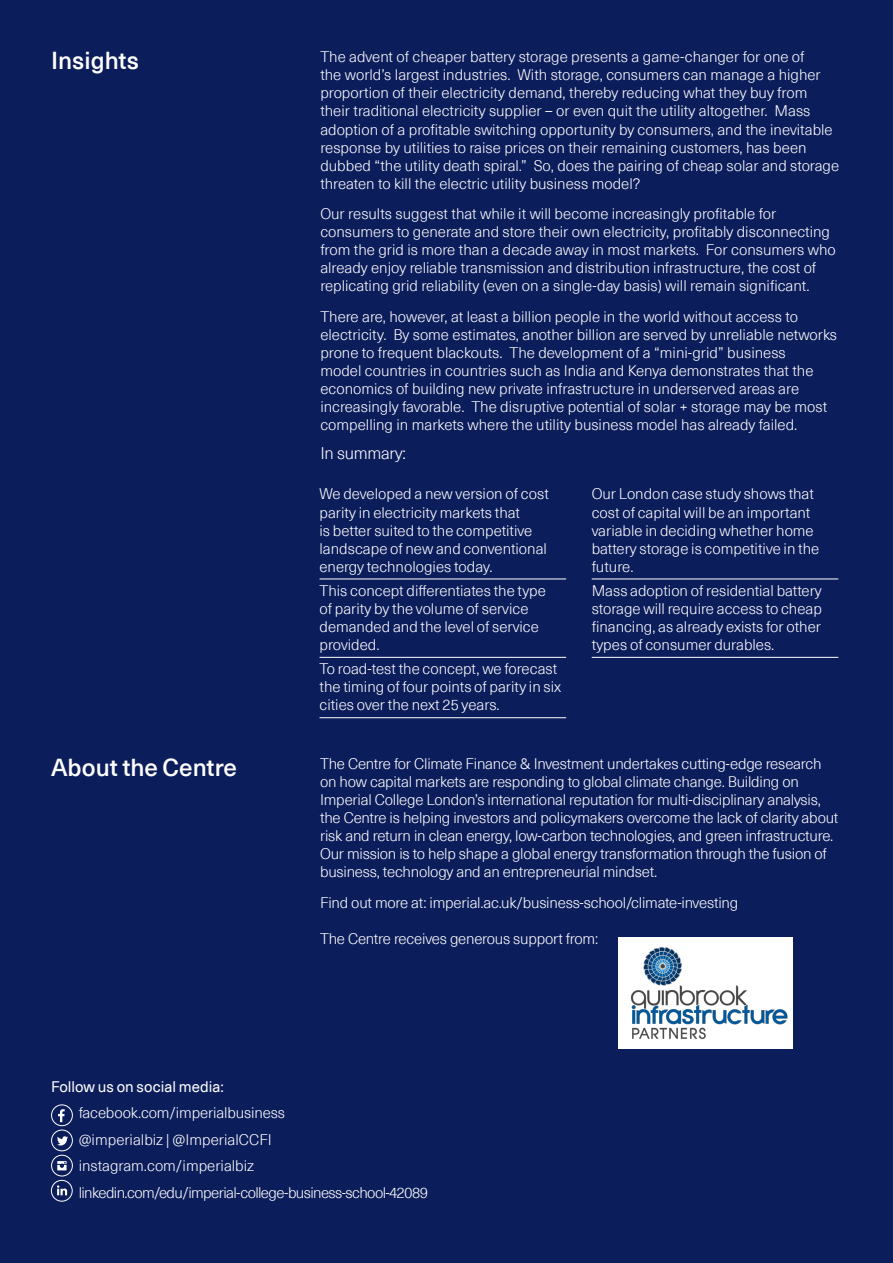
<style>
.page{position:relative;width:893px;height:1263px;background:#0c1d5b}
.page>*{position:absolute;margin:0;border:0;box-sizing:border-box;transform-origin:0 0}
.PAGE_HEADING___IB_DA{font:500 24px "Neue Haas Unica Pro";color:#fff}
.INTRO___IB_DARK_GREY{font:300 16.5px "Neue Haas Unica Pro";letter-spacing:-.015em;color:#fff}
.INTRO___IB_DARK_GREY-2{font:300 15px/18px "Neue Haas Unica Pro";color:#fff}
.List_8_11pt{font:300 15px/18px "Neue Haas Unica Pro";color:#fff}
.t1{font:15px "Neue Haas Unica Pro";color:#fff}
</style>
<div class="page">
<svg style="left:58px;top:1109px;width:7px;height:13px"></svg>
<div style="left:51px;top:1104px;width:22px;height:22px;border:1px solid #fff;border-radius:50%"></div>
<svg style="left:57px;top:1136px;width:11px;height:9px"></svg>
<div style="left:51px;top:1130px;width:22px;height:21px;border:1px solid #fff;border-radius:50%"></div>
<svg style="left:57px;top:1161px;width:10px;height:9px"></svg>
<div style="left:51px;top:1155px;width:22px;height:21px;border:1px solid #fff;border-radius:50%"></div>
<div style="left:51px;top:1180px;width:22px;height:21px;border:1px solid #fff;border-radius:50%"></div>
<svg style="left:57px;top:1185px;width:10px;height:10px"></svg>
<img style="left:618px;top:938px;width:174px;height:111px">
<hr style="left:320px;top:579px;width:246px;height:1px;background:#fff">
<hr style="left:320px;top:657px;width:246px;height:1px;background:#fff">
<hr style="left:320px;top:717px;width:246px;height:1px;background:#fff">
<hr style="left:592px;top:579px;width:246px;height:1px;background:#fff">
<hr style="left:592px;top:657px;width:246px;height:1px;background:#fff">
<p class="PAGE_HEADING___IB_DA" style="left:51px;top:46px;width:89px">Insights</p>
<p class="INTRO___IB_DARK_GREY-2" style="left:320px;top:48px;width:520px">The advent of cheaper battery storage presents a game-changer for one of<br>the world’s largest industries. With storage, consumers can manage a higher proportion of their electricity demand, thereby reducing what they buy from their traditional electricity supplier – or even quit the utility altogether. Mass adoption of a profitable switching opportunity by consumers, and the inevitable response by utilities to raise prices on their remaining customers, has been dubbed “the utility death spiral.” So, does the pairing of cheap solar and storage threaten to kill the electric utility business model?</p>
<p class="INTRO___IB_DARK_GREY-2" style="left:320px;top:205px;width:517px">Our results suggest that while it will become increasingly profitable for consumers to generate and store their own electricity, profitably disconnecting from the grid is more than a decade away in most markets. For consumers who already enjoy reliable transmission and distribution infrastructure, the cost of replicating grid reliability (even on a single-day basis) will remain significant.</p>
<p class="INTRO___IB_DARK_GREY-2" style="left:320px;top:308px;width:518px">There are, however, at least a billion people in the world without access to electricity. By some estimates, another billion are served by unreliable networks prone to frequent blackouts. The development of a “mini-grid” business<br>model countries in countries such as India and Kenya demonstrates that the economics of building new private infrastructure in underserved areas are increasingly favorable. The disruptive potential of solar + storage may be most compelling in markets where the utility business model has already failed.</p>
<p class="INTRO___IB_DARK_GREY" style="left:320px;top:444px;width:87px">In summary:</p>
<p class="List_8_11pt" style="left:320px;top:485px;width:231px">We developed a new version of cost parity in electricity markets that<br>is better suited to the competitive landscape of new and conventional energy technologies today.</p>
<p class="List_8_11pt" style="left:320px;top:582px;width:228px">This concept differentiates the type of parity by the volume of service demanded and the level of service provided.</p>
<p class="List_8_11pt" style="left:320px;top:660px;width:243px">To road-test the concept, we forecast the timing of four points of parity in six cities over the next 25 years.</p>
<p class="List_8_11pt" style="left:592px;top:485px;width:229px">Our London case study shows that cost of capital will be an important variable in deciding whether home battery storage is competitive in the future.</p>
<p class="List_8_11pt" style="left:592px;top:582px;width:232px;text-align:justify">Mass adoption of residential battery storage will require access to cheap financing, as already exists for other types of consumer durables.</p>
<p class="PAGE_HEADING___IB_DA" style="left:51px;top:753px;width:187px">About the Centre</p>
<p class="INTRO___IB_DARK_GREY-2" style="left:320px;top:755px;width:520px">The Centre for Climate Finance &amp; Investment undertakes cutting-edge research on how capital markets are responding to global climate change. Building on Imperial College London’s international reputation for multi-disciplinary analysis, the Centre is helping investors and policymakers overcome the lack of clarity about risk and return in clean energy, low-carbon technologies, and green infrastructure.<br>Our mission is to help shape a global energy transformation through the fusion of business, technology and an entrepreneurial mindset.</p>
<p class="INTRO___IB_DARK_GREY-2" style="left:320px;top:894px;width:420px">Find out more at: imperial.ac.uk/business-school/climate-investing</p>
<p class="INTRO___IB_DARK_GREY-2" style="left:320px;top:930px;width:280px">The Centre receives generous support from:</p>
<p class="t1" style="left:51px;top:1077px;width:174px">Follow us on social media:</p>
<p class="INTRO___IB_DARK_GREY-2" style="left:79px;top:1100px;width:351px;line-height:26.5px">facebook.com/imperialbusiness<br>@imperialbiz | @ImperialCCFI instagram.com/imperialbiz linkedin.com/edu/imperial-college-business-school-42089</p>
</div>
